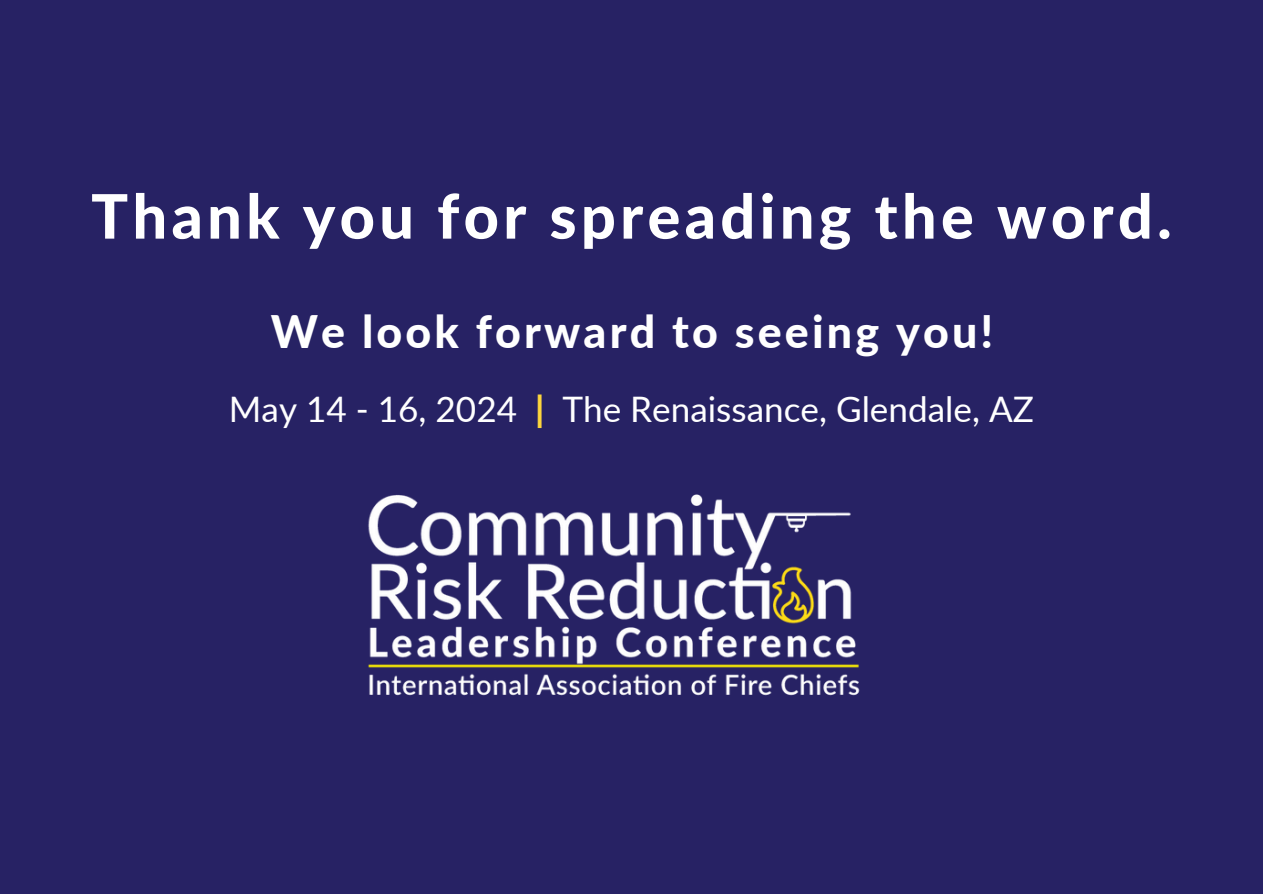
<style>
.page{position:relative;width:1263px;height:894px;background:#fff}
.page>*{position:absolute;margin:0;border:0;box-sizing:border-box;transform-origin:0 0}
.t1{font:800 61.2px "Lato";letter-spacing:.07em;color:#fff}
.t2{font:800 44.7px "Lato";letter-spacing:.07em;color:#fff}
.t3{font:35.1px "Lato";color:#fff}
.s1{font-weight:800;color:#fdd63d}
</style>
<div class="page">
<div style="left:0;top:0;width:1263px;height:893px;background:#272264"></div>
<img style="left:368px;top:494px;width:492px;height:202px">
<h1 class="t1" style="left:91px;top:178px;width:1082px">Thank you for spreading the word.</h1>
<h2 class="t2" style="left:271px;top:303px;width:724px">We look forward to seeing you!</h2>
<p class="t3" style="left:229px;top:387px;width:806px">May 14 - 16, 2024 <span class="s1">|</span> The Renaissance, Glendale, AZ</p>
</div>
